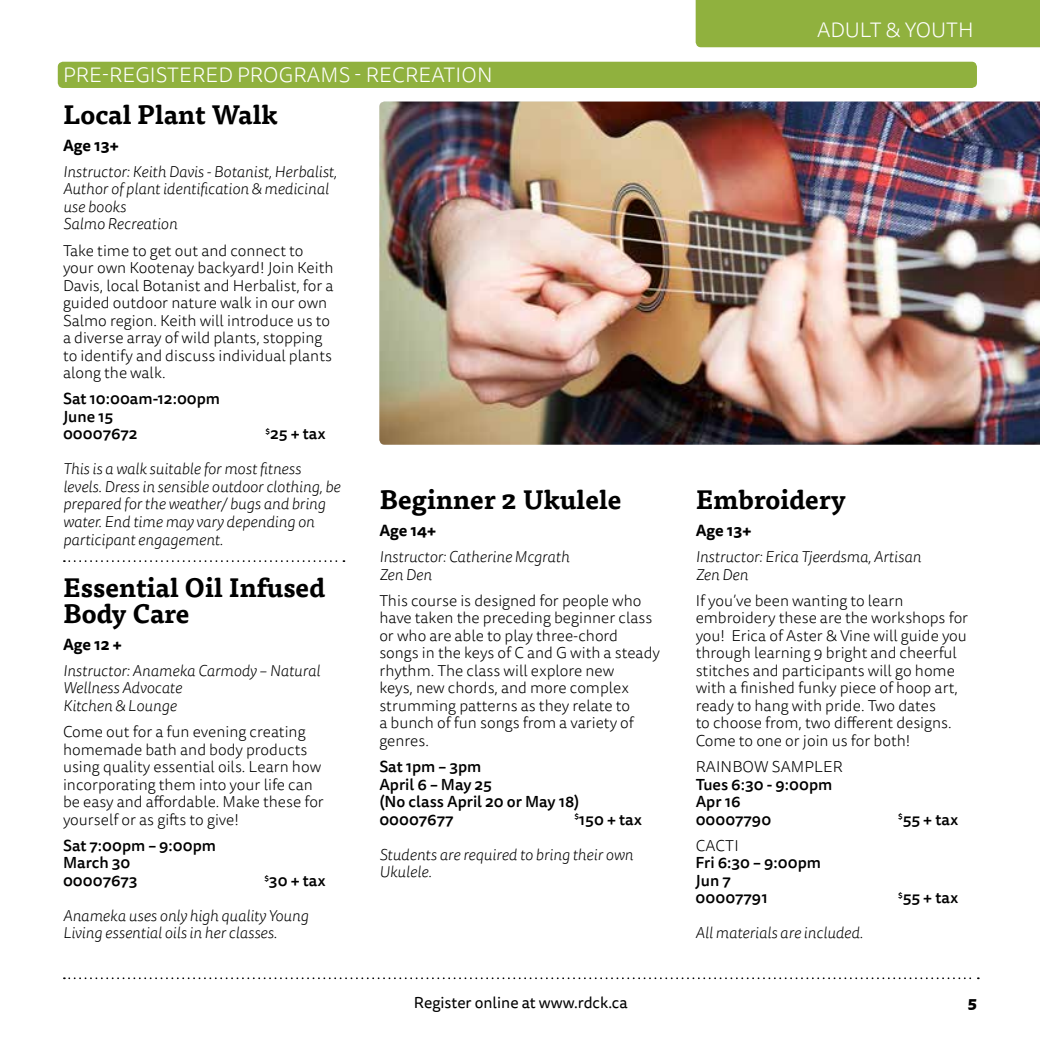
<style>
.page{position:relative;width:1040px;height:1040px;background:#fff}
.page>*{position:absolute;margin:0;border:0;box-sizing:border-box;transform-origin:0 0}
.t1{font:700 26.25px/26.2px "Tisa Pro";color:#000}
.t2{font:300 21px "Tisa Sans Pro";letter-spacing:.01em;color:#fff}
.t3{font:300 15.75px/17.5px "Tisa Sans Pro";color:#000}
.t4{font:italic 300 15.75px/17.5px "Tisa Sans Pro";color:#000}
.t5{font:500 15.75px/17.5px "Tisa Sans Pro";color:#000}
.t6{font:15.75px "Tisa Sans Pro";color:#000}
.t7{font:700 15.75px "Tisa Sans Pro";color:#000}
.t8{font:800 15.75px "Tisa Sans Pro";color:#000}
</style>
<div class="page">
<svg style="left:64px;top:977px;width:914px;height:2px"></svg>
<div style="left:695px;top:0;width:345px;height:47px;background:#90b13e"></div>
<div style="left:58px;top:62px;width:918px;height:26px;background:#90b13e;border-radius:5px"></div>
<svg style="left:64px;top:560px;width:280px;height:2px"></svg>
<img style="left:379px;top:102px;width:661px;height:342px">
<h2 class="t2" style="left:63px;top:62px;width:431px">PRE-REGISTERED PROGRAMS - RECREATION</h2>
<h1 class="t1" style="left:63px;top:100px;width:216px">Local Plant Walk</h1>
<p class="t7" style="left:63px;top:133px;width:57px">Age 13+</p>
<p class="t4" style="left:63px;top:163px;width:275px">Instructor: Keith Davis - Botanist, Herbalist,<br>Author of plant identification &amp; medicinal use books<br>Salmo Recreation</p>
<p class="t3" style="left:63px;top:242px;width:272px">Take time to get out and connect to your own Kootenay backyard! Join Keith Davis, local Botanist and Herbalist, for a guided outdoor nature walk in our own Salmo region. Keith will introduce us to a diverse array of wild plants, stopping to identify and discuss individual plants along the walk.</p>
<p class="t5" style="left:63px;top:390px;width:158px">Sat 10:00am-12:00pm<br>June 15<br>00007672</p>
<p class="t5" style="left:265px;top:425px;width:62px"><sup>$</sup>25 + tax</p>
<p class="t4" style="left:63px;top:461px;width:279px">This is a walk suitable for most fitness levels. Dress in sensible outdoor clothing, be prepared for the weather/ bugs and bring water. End time may vary depending on participant engagement.</p>
<h1 class="t1" style="left:63px;top:573px;width:264px">Essential Oil Infused<br>Body Care</h1>
<p class="t7" style="left:63px;top:632px;width:60px">Age 12 +</p>
<p class="t4" style="left:63px;top:662px;width:258px">Instructor: Anameka Carmody – Natural<br>Wellness Advocate<br>Kitchen &amp; Lounge</p>
<p class="t3" style="left:63px;top:723px;width:262px">Come out for a fun evening creating homemade bath and body products using quality essential oils. Learn how incorporating them into your life can be easy and affordable. Make these for yourself or as gifts to give!</p>
<p class="t5" style="left:63px;top:837px;width:154px">Sat 7:00pm – 9:00pm<br>March 30<br>00007673</p>
<h1 class="t1" style="left:379px;top:485px;width:244px">Beginner 2 Ukulele</h1>
<p class="t7" style="left:379px;top:518px;width:58px">Age 14+</p>
<p class="t4" style="left:379px;top:548px;width:191px">Instructor: Catherine Mcgrath<br>Zen Den</p>
<p class="t3" style="left:379px;top:592px;width:282px">This course is designed for people who have taken the preceding beginner class or who are able to play three-chord songs in the keys of C and G with a steady rhythm. The class will explore new<br>keys, new chords, and more complex strumming patterns as they relate to<br>a bunch of fun songs from a variety of genres.</p>
<p class="t5" style="left:379px;top:758px;width:202px">Sat 1pm – 3pm<br>April 6 – May 25<br>(No class April 20 or May 18)<br>00007677</p>
<p class="t5" style="left:574px;top:810px;width:69px"><sup>$</sup>150 + tax</p>
<p class="t4" style="left:379px;top:846px;width:255px">Students are required to bring their own<br>Ukulele.</p>
<p class="t5" style="left:264px;top:872px;width:63px"><sup>$</sup>30 + tax</p>
<p class="t4" style="left:63px;top:907px;width:247px">Anameka uses only high quality Young<br>Living essential oils in her classes.</p>
<h2 class="t2" style="left:817px;top:16px;width:158px">ADULT &amp; YOUTH</h2>
<h1 class="t1" style="left:695px;top:485px;width:152px">Embroidery</h1>
<p class="t7" style="left:695px;top:518px;width:57px">Age 13+</p>
<p class="t4" style="left:695px;top:548px;width:227px">Instructor: Erica Tjeerdsma, Artisan<br>Zen Den</p>
<p class="t3" style="left:695px;top:592px;width:274px">If you’ve been wanting to learn embroidery these are the workshops for you! Erica of Aster &amp; Vine will guide you through learning 9 bright and cheerful stitches and participants will go home with a finished funky piece of hoop art, ready to hang with pride. Two dates<br>to choose from, two different designs.<br>Come to one or join us for both!</p>
<p class="t3" style="left:695px;top:758px;width:148px">RAINBOW SAMPLER</p>
<p class="t5" style="left:695px;top:775px;width:138px">Tues 6:30 - 9:00pm<br>Apr 16<br>00007790</p>
<p class="t5" style="left:898px;top:810px;width:62px"><sup>$</sup>55 + tax</p>
<p class="t3" style="left:695px;top:837px;width:44px">CACTI</p>
<p class="t5" style="left:695px;top:854px;width:127px">Fri 6:30 – 9:00pm<br>Jun 7<br>00007791</p>
<p class="t4" style="left:695px;top:924px;width:169px">All materials are included.</p>
<p class="t5" style="left:898px;top:889px;width:62px"><sup>$</sup>55 + tax</p>
<p class="t6" style="left:414px;top:992px;width:215px">Register online at www.rdck.ca</p>
<p class="t8" style="left:967px;top:990px;width:11px">5</p>
</div>
